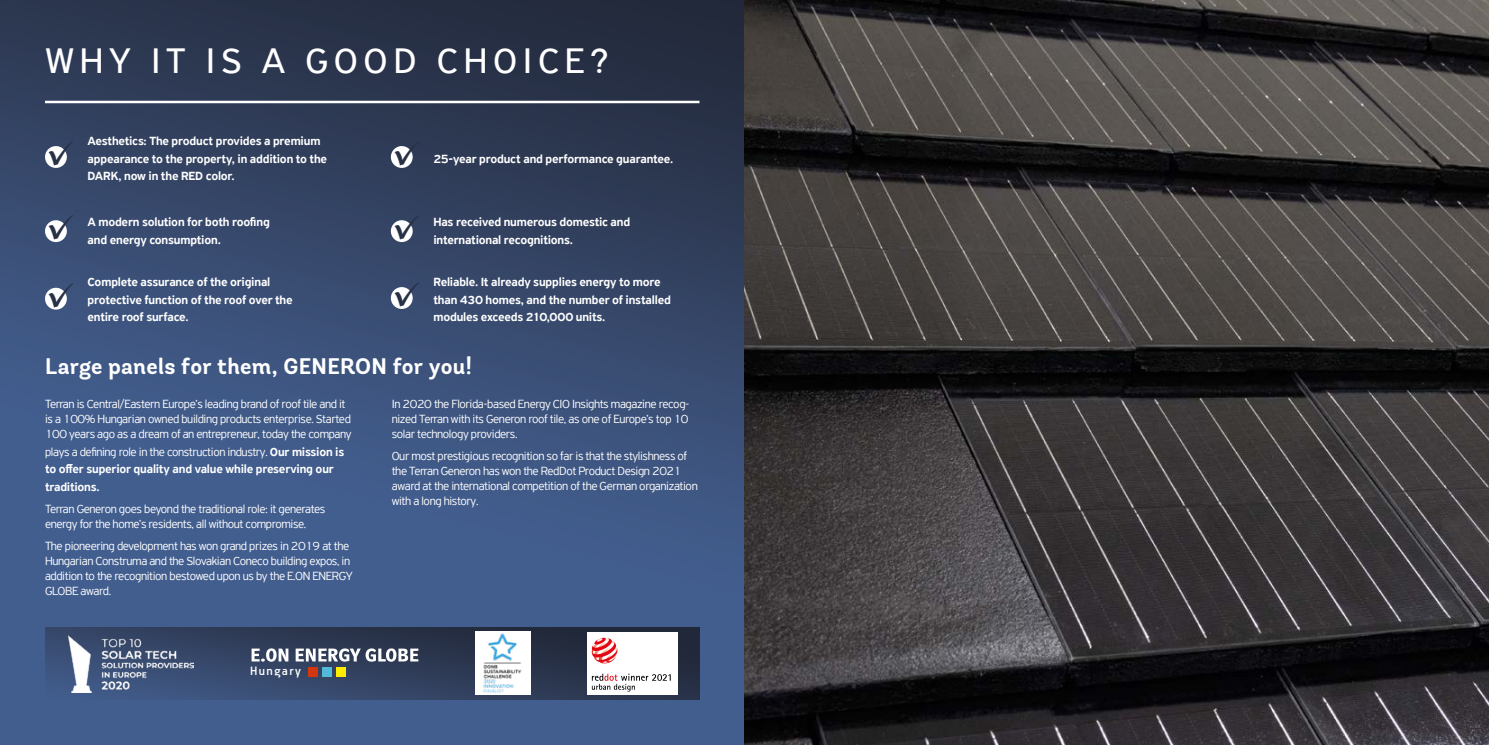
<style>
.page{position:relative;width:1489px;height:745px;background:#fff}
.page>*{position:absolute;margin:0;border:0;box-sizing:border-box;transform-origin:0 0}
.t1{font:37.5px "PF Highway Sans Pro";letter-spacing:.15em;color:#fff}
.t2{font:italic 300 35.38px/74px "PF Highway Sans Pro";color:#273045}
.t3{font:700 22.5px "Andes Rounded";letter-spacing:.01em;color:#fff}
.t4{font:500 13.62px "PF Handbook Pro";letter-spacing:.1em;color:#fff}
.t5{font:300 12.5px/15px "PF Highway Sans Pro";letter-spacing:-.03em;color:#fff}
.t6{font:500 12.5px/17.5px "PF Highway Sans Pro";letter-spacing:-.015em;color:#fff}
.s1{font-weight:300}
</style>
<div class="page">
<img style="left:0;top:0;width:1488px;height:744px">
<hr style="left:45px;top:101px;width:654px;height:2px;background:#fff">
<img style="left:45px;top:627px;width:654px;height:72px">
<div style="left:391px;top:146px;width:21px;height:22px;background:#fff;border-radius:50%"></div>
<div style="left:391px;top:220px;width:21px;height:22px;background:#fff;border-radius:50%"></div>
<div style="left:391px;top:287px;width:21px;height:22px;background:#fff;border-radius:50%"></div>
<img style="left:68px;top:634px;width:125px;height:58px">
<div style="left:586px;top:632px;width:91px;height:62px;background:#fff"></div>
<svg style="left:592px;top:673px;width:78px;height:18px"></svg>
<svg style="left:591px;top:637px;width:26px;height:26px"></svg>
<div style="left:475px;top:631px;width:55px;height:63px;background:#fff"></div>
<img style="left:480px;top:633px;width:44px;height:62px">
<div style="left:308px;top:667px;width:9px;height:9px;background:#d43610"></div>
<div style="left:322px;top:667px;width:9px;height:9px;background:#53b9d8"></div>
<svg style="left:295px;top:648px;width:123px;height:15px"></svg>
<svg style="left:251px;top:648px;width:37px;height:13px"></svg>
<div style="left:336px;top:667px;width:10px;height:9px;background:#ffed00"></div>
<div style="left:45px;top:220px;width:22px;height:22px;background:#fff;border-radius:50%"></div>
<div style="left:45px;top:287px;width:22px;height:22px;background:#fff;border-radius:50%"></div>
<div style="left:45px;top:146px;width:22px;height:22px;background:#fff;border-radius:50%"></div>
<h1 class="t1" style="left:45px;top:39px;width:565px">WHY IT IS A GOOD CHOICE?</h1>
<h2 class="t2" style="left:47px;top:116px;width:29px">✓</h2>
<h2 class="t2" style="left:47px;top:194px;width:29px;line-height:67.5px">✓ ✓</h2>
<p class="t6" style="left:88px;top:132px;width:241px">Aesthetics: The product provides a premium appearance to the property, in addition to the<br>DARK, now in the RED color.</p>
<h2 class="t2" style="left:392px;top:116px;width:29px">✓ ✓</h2>
<p class="t6" style="left:88px;top:213px;width:184px">A modern solution for both roofing and energy consumption.</p>
<p class="t6" style="left:88px;top:273px;width:207px">Complete assurance of the original protective function of the roof over the entire roof surface.</p>
<h2 class="t2" style="left:392px;top:257px;width:29px">✓</h2>
<p class="t6" style="left:433px;top:150px;width:241px">25-year product and performance guarantee.</p>
<p class="t6" style="left:433px;top:213px;width:198px">Has received numerous domestic and international recognitions.</p>
<p class="t6" style="left:433px;top:273px;width:239px">Reliable. It already supplies energy to more than 430 homes, and the number of installed modules exceeds 210,000 units.</p>
<h3 class="t3" style="left:45px;top:352px;width:428px">Large panels for them, GENERON for you!</h3>
<p class="t5" style="left:45px;top:396px;width:308px">Terran is Central/Eastern Europe’s leading brand of roof tile and it is a 100% Hungarian owned building products enterprise. Started<br>100 years ago as a dream of an entrepreneur, today the company</p>
<p class="t6" style="left:45px;top:443px;width:301px"><span class="s1">plays a defining role in the construction industry.</span> Our mission is to offer superior quality and value while preserving our traditions.</p>
<p class="t5" style="left:45px;top:501px;width:282px">Terran Generon goes beyond the traditional role: it generates energy for the home’s residents, all without compromise.</p>
<p class="t5" style="left:45px;top:538px;width:309px">The pioneering development has won grand prizes in 2019 at the Hungarian Construma and the Slovakian Coneco building expos, in addition to the recognition bestowed upon us by the E.ON ENERGY GLOBE award.</p>
<p class="t4" style="left:250px;top:662px;width:52px">Hungary</p>
<p class="t5" style="left:392px;top:396px;width:299px;text-align:justify">In 2020 the Florida-based Energy CIO Insights magazine recog&shy;nized Terran with its Generon roof tile, as one of Europe’s top 10 solar technology providers.</p>
<p class="t5" style="left:392px;top:448px;width:307px">Our most prestigious recognition so far is that the stylishness of the Terran Generon has won the RedDot Product Design 2021 award at the international competition of the German organization with a long history.</p>
</div>
